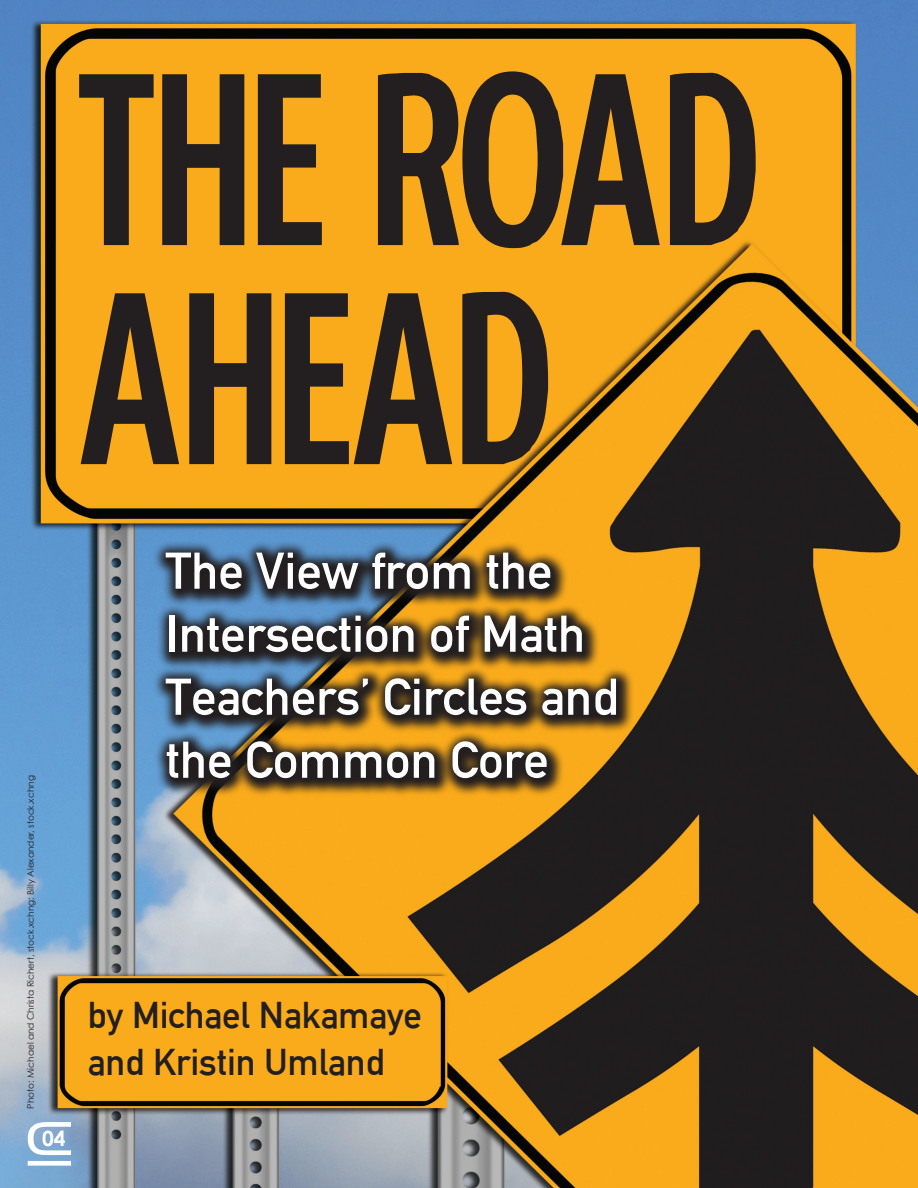
<style>
.page{position:relative;width:918px;height:1188px;background:#fff}
.page>*{position:absolute;margin:0;border:0;box-sizing:border-box;transform-origin:0 0}
.t1{font:255px/219px "Roadgeek 2005 Series 1 B";letter-spacing:-.08em;color:#231f20}
.t2{font:72px "Cambria Math";color:#fff}
.t3{font:54px/63px "Roadgeek 2005 Mittelschrift";color:#fff}
.t4{font:39px/46.8px "Roadgeek 2005 Mittelschrift";color:#231f20}
.t5{font:700 21px "Century Gothic";color:#fff}
.t6{font:9px "Century Gothic";color:#231f20}
</style>
<div class="page">
<img style="left:0;top:0;width:918px;height:1188px">
<svg style="left:153px;top:540px;width:482px;height:257px;background:#685837"></svg>
<h1 class="t1" style="left:72px;top:56px;width:700px">THE ROAD<br>AHEAD</h1>
<p class="t6" style="left:25px;top:1108px;width:335px;rotate:-90deg">Photo: Michael and Christa Richert, stock.xchng; Billy Alexander, stock.xchng</p>
<h2 class="t2" style="left:22px;top:1099px;width:55px">⊆</h2>
<h3 class="t5" style="left:42px;top:1125px;width:25px">04</h3>
<h3 class="t3" style="left:166px;top:538px;width:454px">The View from the<br>Intersection of Math<br>Teachers’ Circles and the Common Core</h3>
<h3 class="t4" style="left:88px;top:991px;width:336px">by Michael Nakamaye and Kristin Umland</h3>
</div>
